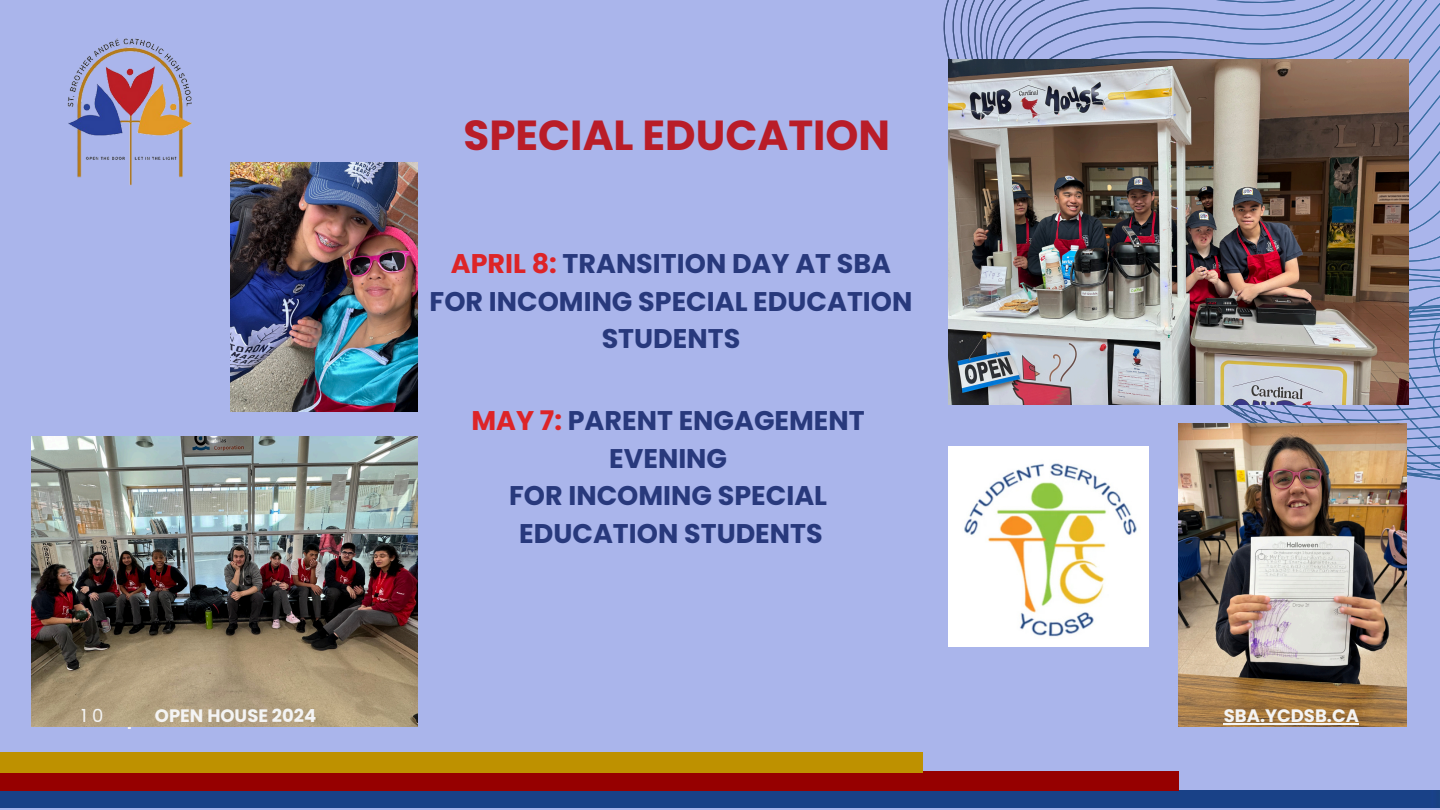
<style>
.page{position:relative;width:1440px;height:810px;background:#aab5eb}
.page>*{position:absolute;margin:0;border:0;box-sizing:border-box;transform-origin:0 0}
.t1{font:700 42px "Poppins";color:#b91d28}
.t2{font:700 27px/37.5px "Poppins";color:#28397c;text-align:center}
.t3{font:700 18px "Poppins";color:#f4f4f4}
.t4{font:18px "Poppins";color:#f4f4f4}
.s1{color:#dd2427}
</style>
<div class="page">
<hr style="left:128px;top:703px;width:3px;height:26px;background:#f4f4f4">
<svg style="left:875px;top:0;width:565px;height:770px"></svg>
<div style="left:0;top:772px;width:1179px;height:18px;background:#960000"></div>
<div style="left:0;top:753px;width:922px;height:19px;background:#be9100"></div>
<img style="left:67px;top:38px;width:125px;height:148px">
<img style="left:948px;top:447px;width:201px;height:200px">
<img style="left:948px;top:60px;width:461px;height:345px">
<img style="left:31px;top:437px;width:386px;height:289px">
<img style="left:1179px;top:423px;width:228px;height:304px">
<img style="left:231px;top:163px;width:187px;height:249px">
<hr style="left:1224px;top:723px;width:135px;height:2px;background:#f4f4f4">
<h2 class="t1" style="left:464px;top:106px;width:428px">SPECIAL EDUCATION</h2>
<p class="t2" style="left:430px;top:245px;width:484px"><span class="s1">APRIL 8:</span> TRANSITION DAY AT SBA<br>FOR INCOMING SPECIAL EDUCATION<br>STUDENTS</p>
<p class="t2" style="left:471px;top:402px;width:395px"><span class="s1">MAY 7:</span> PARENT ENGAGEMENT<br>EVENING<br>FOR INCOMING SPECIAL<br>EDUCATION STUDENTS</p>
<p class="t4" style="left:81px;top:703px;width:24px">1 0</p>
<p class="t3" style="left:155px;top:703px;width:163px">OPEN HOUSE 2024</p>
<p class="t3" style="left:1224px;top:703px;width:137px">SBA.YCDSB.CA</p>
</div>
